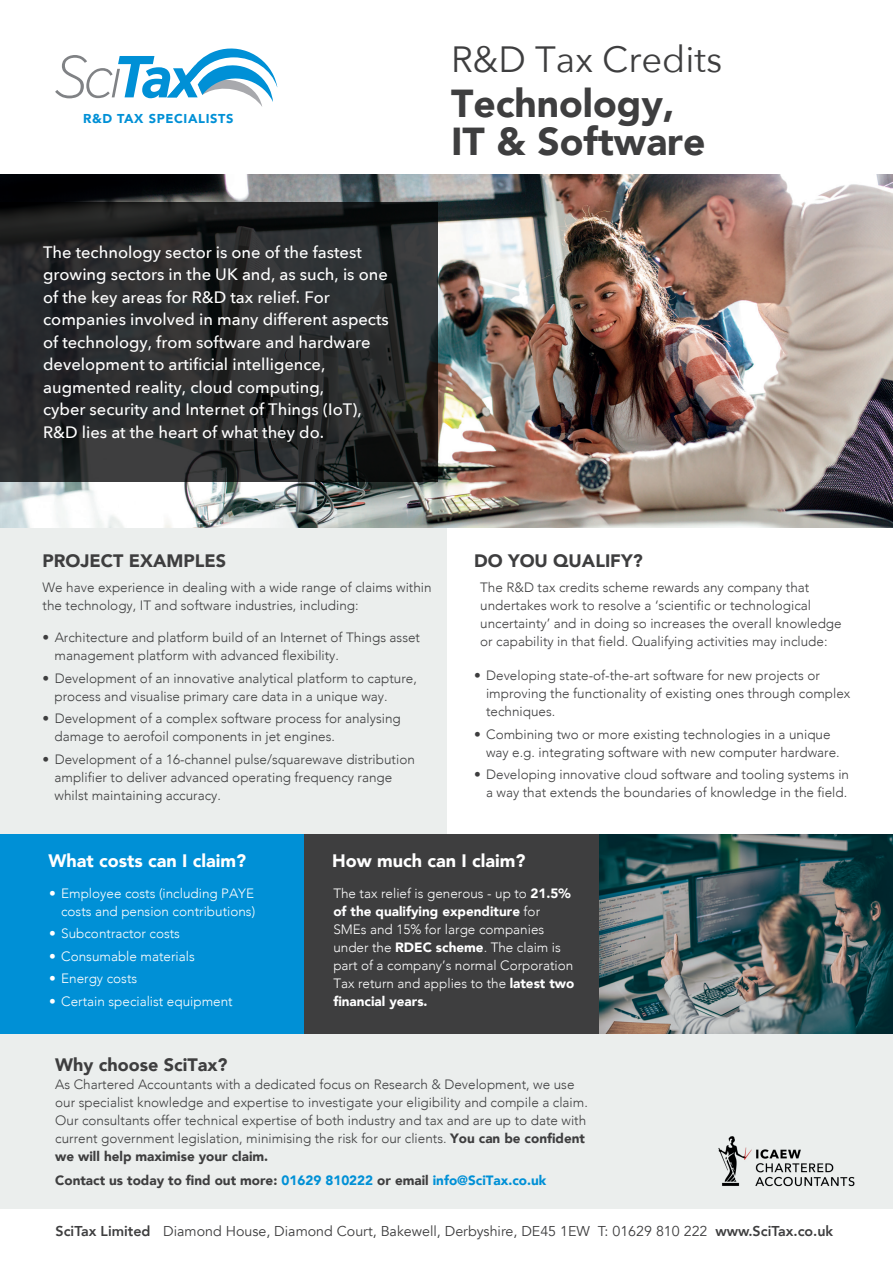
<style>
.page{position:relative;width:893px;height:1263px;background:#fff}
.page>*{position:absolute;margin:0;border:0;box-sizing:border-box;transform-origin:0 0}
.t1{font:900 39px/37.5px "Avenir";color:#3e3e3f}
.t2{font:36.45px "Avenir Next";color:#3e3e3f}
.t3{font:900 18px "Avenir";color:#3e3e3f}
.t4{font:900 18px "Avenir";color:#fff}
.t5{font:500 16.5px/22.5px "Avenir Next";color:#fff}
.t6{font:14.25px "Avenir";color:#3e3e3f}
.t7{font:300 13.5px/18px "Avenir";color:#3e3e3f}
.t8{font:300 13.5px/18px "Avenir";color:#fff}
.t9{font:900 13.5px "Avenir";color:#3e3e3f}
.t10{font:900 12.9px "Avenir";letter-spacing:.05em;color:#0090d6}
.s1{font-weight:900}
.s2{color:#0090d6}
.s3{font-weight:800}
</style>
<div class="page">
<img style="left:0;top:174px;width:893px;height:354px">
<svg style="left:0;top:202px;width:438px;height:280px;background:#282a2b"></svg>
<svg style="left:55px;top:48px;width:222px;height:59px"></svg>
<div style="left:0;top:528px;width:446px;height:307px;background:#ebeeed"></div>
<img style="left:599px;top:835px;width:294px;height:199px">
<div style="left:303px;top:835px;width:296px;height:201px;background:#3e3e3f"></div>
<div style="left:0;top:835px;width:303px;height:199px;background:#0090d6"></div>
<div style="left:0;top:1034px;width:893px;height:174px;background:#ebeeed"></div>
<img style="left:718px;top:1136px;width:137px;height:51px">
<p class="t10" style="left:83px;top:108px;width:152px">R&amp;D TAX SPECIALISTS</p>
<p class="t5" style="left:43px;top:240px;width:347px">The technology sector is one of the fastest growing sectors in the UK and, as such, is one of the key areas for R&amp;D tax relief. For companies involved in many different aspects of technology, from software and hardware development to artificial intelligence, augmented reality, cloud computing,<br>cyber security and Internet of Things (IoT), R&amp;D lies at the heart of what they do.</p>
<h2 class="t2" style="left:451px;top:28px;width:273px">R&amp;D Tax Credits</h2>
<h1 class="t1" style="left:451px;top:84px;width:256px">Technology,<br>IT &amp; Software</h1>
<h3 class="t3" style="left:43px;top:545px;width:185px">PROJECT EXAMPLES</h3>
<h3 class="t3" style="left:474px;top:545px;width:170px">DO YOU QUALIFY?</h3>
<h3 class="t3" style="left:480px;top:545px;width:170px">DO YOU QUALIFY?</h3>
<p class="t7" style="left:43px;top:578px;width:391px">We have experience in dealing with a wide range of claims within the technology, IT and software industries, including:</p>
<p class="t7" style="left:43px;top:596px;width:247px">within the agricultural industry, including:</p>
<p class="t7" style="left:55px;top:629px;width:367px;text-indent:-12px">• Architecture and platform build of an Internet of Things asset management platform with advanced flexibility.</p>
<p class="t7" style="left:55px;top:669px;width:364px;text-indent:-12px">• Development of an innovative analytical platform to capture, process and visualise primary care data in a unique way.</p>
<p class="t7" style="left:55px;top:710px;width:348px;text-indent:-12px">• Development of a complex software process for analysing damage to aerofoil components in jet engines.</p>
<p class="t7" style="left:55px;top:750px;width:362px;text-indent:-12px">• Development of a 16-channel pulse/squarewave distribution amplifier to deliver advanced operating frequency range whilst maintaining accuracy.</p>
<p class="t7" style="left:480px;top:578px;width:363px">The R&amp;D tax credits scheme rewards any company that undertakes work to resolve a ‘scientific or technological uncertainty’ and in doing so increases the overall knowledge or capability in that field. Qualifying activities may include:</p>
<p class="t7" style="left:486px;top:667px;width:366px;text-indent:-12px">• Developing state-of-the-art software for new projects or improving the functionality of existing ones through complex techniques.</p>
<p class="t7" style="left:486px;top:725px;width:355px;text-indent:-12px">• Combining two or more existing technologies in a unique way e.g. integrating software with new computer hardware.</p>
<p class="t7" style="left:474px;top:766px;width:377px;text-align:right">• Developing innovative cloud software and tooling systems in a way that extends the boundaries of knowledge in the field.</p>
<h3 class="t4" style="left:48px;top:845px;width:199px">What costs can I claim?</h3>
<p class="t8" style="left:49px;top:884px;width:208px;text-align:right">• Employee costs (including PAYE costs and pension contributions)</p>
<p class="t8" style="left:49px;top:925px;width:132px">• Subcontractor costs</p>
<p class="t8" style="left:49px;top:947px;width:147px">• Consumable materials</p>
<p class="t8" style="left:49px;top:970px;width:90px">• Energy costs</p>
<p class="t8" style="left:49px;top:992px;width:185px">• Certain specialist equipment</p>
<h3 class="t4" style="left:332px;top:845px;width:195px">How much can I claim?</h3>
<p class="t8" style="left:333px;top:884px;width:243px">The tax relief is generous - up to <span class="s1">21.5% of the qualifying expenditure</span> for SMEs and 15% for large companies under the <span class="s1">RDEC scheme</span>. The claim is part of a company’s normal Corporation Tax return and applies to the <span class="s1">latest two financial years.</span></p>
<h3 class="t3" style="left:55px;top:1049px;width:174px">Why choose SciTax?</h3>
<p class="t7" style="left:55px;top:1075px;width:534px">As Chartered Accountants with a dedicated focus on Research &amp; Development, we use our specialist knowledge and expertise to investigate your eligibility and compile a claim.<br>Our consultants offer technical expertise of both industry and tax and are up to date with current government legislation, minimising the risk for our clients. <span class="s1">You can be confident we will help maximise your claim.</span></p>
<p class="t9" style="left:55px;top:1168px;width:493px">Contact us today to find out more: <span class="s2">01629 810222</span> or email <span class="s2">info@SciTax.co.uk</span></p>
<p class="t6" style="left:56px;top:1222px;width:779px"><span class="s3">SciTax Limited</span> Diamond House, Diamond Court, Bakewell, Derbyshire, DE45 1EW T: 01629 810 222 <span class="s3">www.SciTax.co.uk</span></p>
</div>
